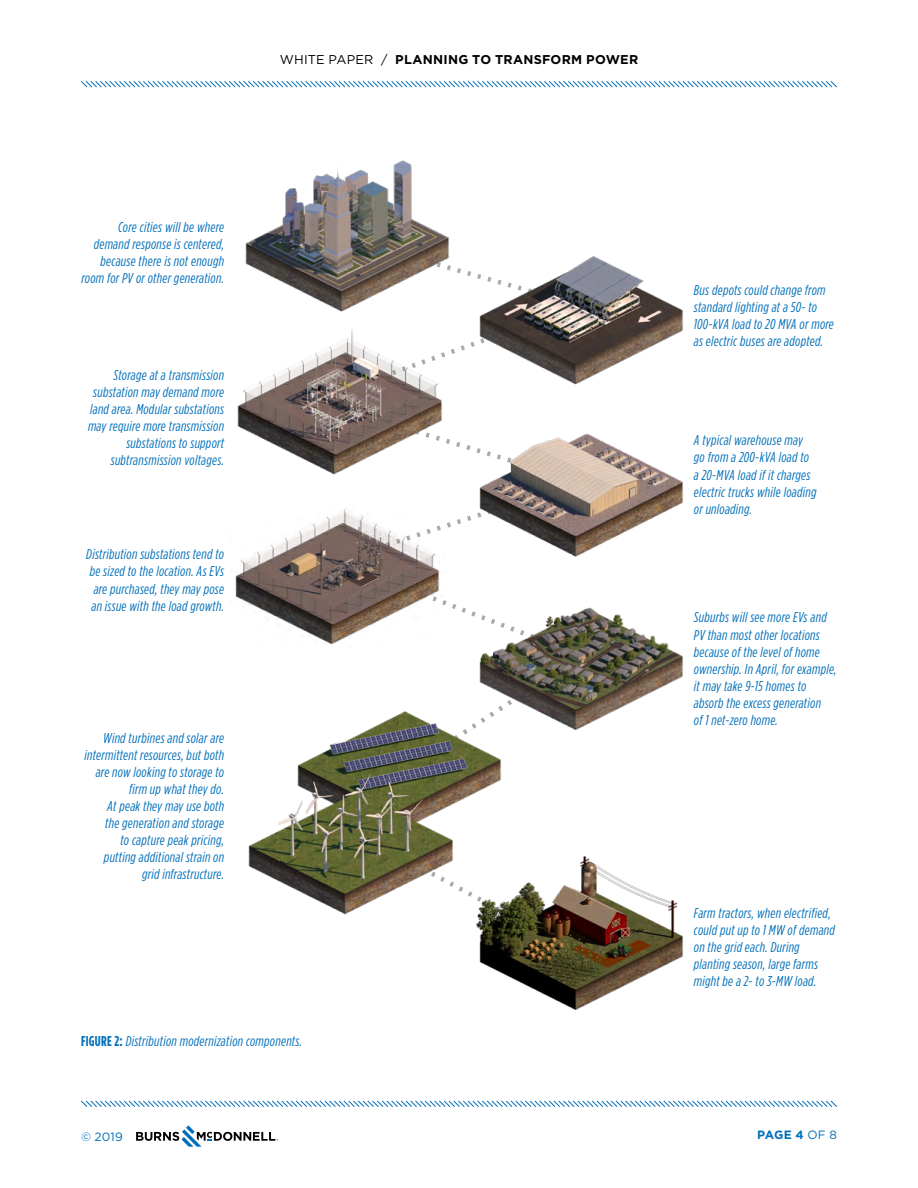
<style>
.page{position:relative;width:918px;height:1188px;background:#fff}
.page>*{position:absolute;margin:0;border:0;box-sizing:border-box;transform-origin:0 0}
.t1{font:italic 14.25px/17.1px "Gotham Condensed";letter-spacing:.02em;color:#006fba}
.t2{font:700 12.75px "Gotham";letter-spacing:.02em;color:#000}
.t3{font:700 12px "Gotham";color:#006fba}
.t4{font:12px "Gotham";color:#006fba}
.s1{font-weight:400}
.s2{font-weight:700;font-style:normal}
</style>
<div class="page">
<svg style="left:81px;top:81px;width:756px;height:7px"></svg>
<svg style="left:81px;top:1100px;width:756px;height:7px"></svg>
<svg style="left:136px;top:1125px;width:142px;height:22px"></svg>
<img style="left:245px;top:160px;width:206px;height:152px">
<img style="left:472px;top:256px;width:211px;height:129px">
<img style="left:476px;top:433px;width:207px;height:124px">
<img style="left:235px;top:508px;width:211px;height:137px">
<img style="left:472px;top:607px;width:211px;height:123px">
<img style="left:237px;top:329px;width:211px;height:146px">
<img style="left:297px;top:707px;width:211px;height:94px">
<img style="left:248px;top:766px;width:211px;height:149px">
<img style="left:472px;top:856px;width:211px;height:154px">
<p class="t2" style="left:280px;top:51px;width:360px"><span class="s1">WHITE PAPER /</span> PLANNING TO TRANSFORM POWER</p>
<p class="t1" style="left:82px;top:218px;width:144px;text-align:right">Core cities will be where demand response is centered, because there is not enough room for PV or other generation.</p>
<p class="t1" style="left:88px;top:366px;width:138px;text-align:right">Storage at a transmission substation may demand more land area. Modular substations may require more transmission substations to support subtransmission voltages.</p>
<p class="t1" style="left:86px;top:546px;width:139px;text-align:justify">Distribution substations tend to be sized to the location. As EVs are purchased, they may pose an issue with the load growth.</p>
<p class="t1" style="left:85px;top:729px;width:141px;text-align:right">Wind turbines and solar are intermittent resources, but both are now looking to storage to firm up what they do.<br>At peak they may use both<br>the generation and storage<br>to capture peak pricing,<br>putting additional strain on grid infrastructure.</p>
<p class="t1" style="left:81px;top:1032px;width:223px"><span class="s2">FIGURE 2:</span> Distribution modernization components.</p>
<p class="t1" style="left:694px;top:281px;width:142px">Bus depots could change from standard lighting at a 50- to<br>100-kVA load to 20 MVA or more as electric buses are adopted.</p>
<p class="t1" style="left:694px;top:432px;width:124px">A typical warehouse may go from a 200-kVA load to a 20-MVA load if it charges electric trucks while loading or unloading.</p>
<p class="t1" style="left:694px;top:609px;width:144px">Suburbs will see more EVs and<br>PV than most other locations because of the level of home ownership. In April, for example, it may take 9-15 homes to absorb the excess generation<br>of 1 net-zero home.</p>
<p class="t1" style="left:694px;top:904px;width:143px">Farm tractors, when electrified, could put up to 1 MW of demand on the grid each. During planting season, large farms might be a 2- to 3-MW load.</p>
<p class="t4" style="left:81px;top:1129px;width:44px">© 2019</p>
<p class="t3" style="left:757px;top:1127px;width:81px">PAGE 4 <span class="s1">OF 8</span></p>
</div>
